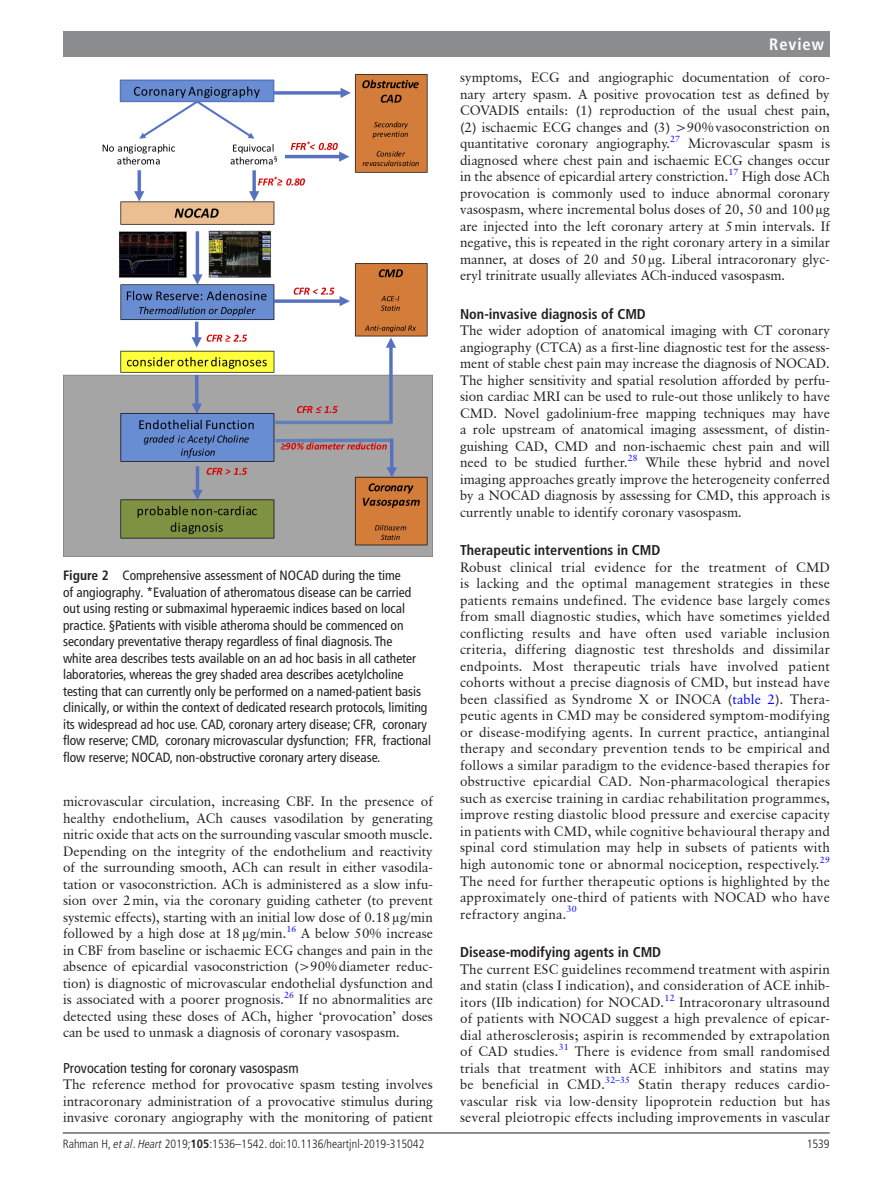
<style>
.page{position:relative;width:893px;height:1191px;background:#fff}
.page>*{position:absolute;margin:0;border:0;box-sizing:border-box;transform-origin:0 0}
.t1{font:700 condensed 16.5px "Frutiger LT Pro";letter-spacing:.055em;color:#fff}
.t2{font:700 condensed 14.25px "Frutiger LT Pro";color:#231f20}
.t3{font:condensed 14.25px "Frutiger LT Pro";color:#231f20}
.t4{font:13.5px/16.5px "Classical Garamond BT";color:#231f20;text-align:justify}
.t5{font:condensed 13.5px/16.5px "Frutiger LT Pro";color:#231f20}
.t6{font:300 condensed 12px "Frutiger LT Pro";color:#231f20}
.s1{font-weight:700}
.s2{font-family:"Times New Roman"}
.s3{color:#00f}
.s4{font-style:italic}
</style>
<div class="page">
<hr style="left:63px;top:1132px;width:767px;height:1px;background:#231f20">
<div style="left:63px;top:31px;width:767px;height:25px;background:#8a8c8e"></div>
<img style="left:63px;top:74px;width:370px;height:482px">
<p class="t5" style="left:63px;top:567px;width:370px"><span class="s1">Figure 2</span> Comprehensive assessment of NOCAD during the time<br>of angiography. *Evaluation of atheromatous disease can be carried out using resting or submaximal hyperaemic indices based on local practice. §Patients with visible atheroma should be commenced on secondary preventative therapy regardless of final diagnosis. The<br>white area describes tests available on an ad hoc basis in all catheter laboratories, whereas the grey shaded area describes acetylcholine testing that can currently only be performed on a named-patient basis clinically, or within the context of dedicated research protocols, limiting its widespread ad hoc use. CAD, coronary artery disease; CFR, coronary flow reserve; CMD, coronary microvascular dysfunction; FFR, fractional flow reserve; NOCAD, non-obstructive coronary artery disease.</p>
<p class="t4" style="left:63px;top:793px;width:371px">microvascular circulation, increasing CBF. In the presence of healthy endothelium, ACh causes vasodilation by generating nitric oxide that acts on the surrounding vascular smooth muscle.<br>Depending on the integrity of the endothelium and reactivity of the surrounding smooth, ACh can result in either vasodila&shy;tation or vasoconstriction. ACh is administered as a slow infu&shy;sion over 2min, via the coronary guiding catheter (to prevent systemic effects), starting with an initial low dose of 0.18<span class="s2">µ</span>g/min followed by a high dose at 18<span class="s2">µ</span>g/min.<sup>16</sup> A below 50% increase in CBF from baseline or ischaemic ECG changes and pain in the absence of epicardial vasoconstriction (&gt;90%diameter reduc&shy;tion) is diagnostic of microvascular endothelial dysfunction and is associated with a poorer prognosis.<sup>26</sup> If no abnormalities are detected using these doses of ACh, higher ‘provocation’ doses can be used to unmask a diagnosis of coronary vasospasm.</p>
<p class="t3" style="left:63px;top:1059px;width:237px">Provocation testing for coronary vasospasm</p>
<p class="t4" style="left:63px;top:1076px;width:371px">The reference method for provocative spasm testing involves intracoronary administration of a provocative stimulus during invasive coronary angiography with the monitoring of patient</p>
<p class="t1" style="left:769px;top:34px;width:56px">Review</p>
<p class="t4" style="left:460px;top:69px;width:371px">symptoms, ECG and angiographic documentation of coro&shy;nary artery spasm. A positive provocation test as defined by COVADIS entails: (1) reproduction of the usual chest pain, (2) ischaemic ECG changes and (3) &gt;90%vasoconstriction on quantitative coronary angiography.<sup>27</sup> Microvascular spasm is diagnosed where chest pain and ischaemic ECG changes occur in the absence of epicardial artery constriction.<sup>17</sup> High dose ACh provocation is commonly used to induce abnormal coronary vasospasm, where incremental bolus doses of 20, 50 and 100<span class="s2">µ</span>g are injected into the left coronary artery at 5min intervals. If negative, this is repeated in the right coronary artery in a similar manner, at doses of 20 and 50<span class="s2">µ</span>g. Liberal intracoronary glyc&shy;eryl trinitrate usually alleviates ACh-induced vasospasm.</p>
<p class="t2" style="left:460px;top:305px;width:187px">Non-invasive diagnosis of CMD</p>
<p class="t4" style="left:460px;top:322px;width:371px">The wider adoption of anatomical imaging with CT coronary angiography (CTCA) as a first-line diagnostic test for the assess&shy;ment of stable chest pain may increase the diagnosis of NOCAD.<br>The higher sensitivity and spatial resolution afforded by perfu&shy;sion cardiac MRI can be used to rule-out those unlikely to have CMD. Novel gadolinium-free mapping techniques may have a role upstream of anatomical imaging assessment, of distin&shy;guishing CAD, CMD and non-ischaemic chest pain and will need to be studied further.<sup>28</sup> While these hybrid and novel imaging approaches greatly improve the heterogeneity conferred by a NOCAD diagnosis by assessing for CMD, this approach is currently unable to identify coronary vasospasm.</p>
<p class="t2" style="left:460px;top:542px;width:202px">Therapeutic interventions in CMD</p>
<p class="t4" style="left:460px;top:559px;width:371px">Robust clinical trial evidence for the treatment of CMD is lacking and the optimal management strategies in these patients remains undefined. The evidence base largely comes from small diagnostic studies, which have sometimes yielded conflicting results and have often used variable inclusion criteria, differing diagnostic test thresholds and dissimilar endpoints. Most therapeutic trials have involved patient cohorts without a precise diagnosis of CMD, but instead have been classified as Syndrome X or INOCA (<span class="s3">table 2</span>). Thera&shy;peutic agents in CMD may be considered symptom-modifying or disease-modifying agents. In current practice, antianginal therapy and secondary prevention tends to be empirical and follows a similar paradigm to the evidence-based therapies for obstructive epicardial CAD. Non-pharmacological therapies such as exercise training in cardiac rehabilitation programmes, improve resting diastolic blood pressure and exercise capacity in patients with CMD, while cognitive behavioural therapy and spinal cord stimulation may help in subsets of patients with high autonomic tone or abnormal nociception, respectively.<sup>29<br></sup>The need for further therapeutic options is highlighted by the approximately one-third of patients with NOCAD who have refractory angina.<sup>30</sup></p>
<p class="t2" style="left:460px;top:943px;width:203px">Disease-modifying agents in CMD</p>
<p class="t4" style="left:460px;top:960px;width:371px">The current ESC guidelines recommend treatment with aspirin and statin (class I indication), and consideration of ACE inhib&shy;itors (IIb indication) for NOCAD.<sup>12</sup> Intracoronary ultrasound of patients with NOCAD suggest a high prevalence of epicar&shy;dial atherosclerosis; aspirin is recommended by extrapolation of CAD studies.<sup>31</sup> There is evidence from small randomised trials that treatment with ACE inhibitors and statins may be beneficial in CMD.<sup>32–35</sup></p>
<p class="t4" style="left:460px;top:1076px;width:371px;text-indent:178px">Statin therapy reduces cardio&shy;vascular risk via low-density lipoprotein reduction but has several pleiotropic effects including improvements in vascular</p>
<p class="t6" style="left:63px;top:1136px;width:363px">Rahman H, <span class="s4">et al</span>. <span class="s4">Heart</span> 2019;<span class="s1">105</span>:1536–1542. doi:10.1136/heartjnl-2019-315042</p>
<p class="t6" style="left:807px;top:1136px;width:25px">1539</p>
</div>
